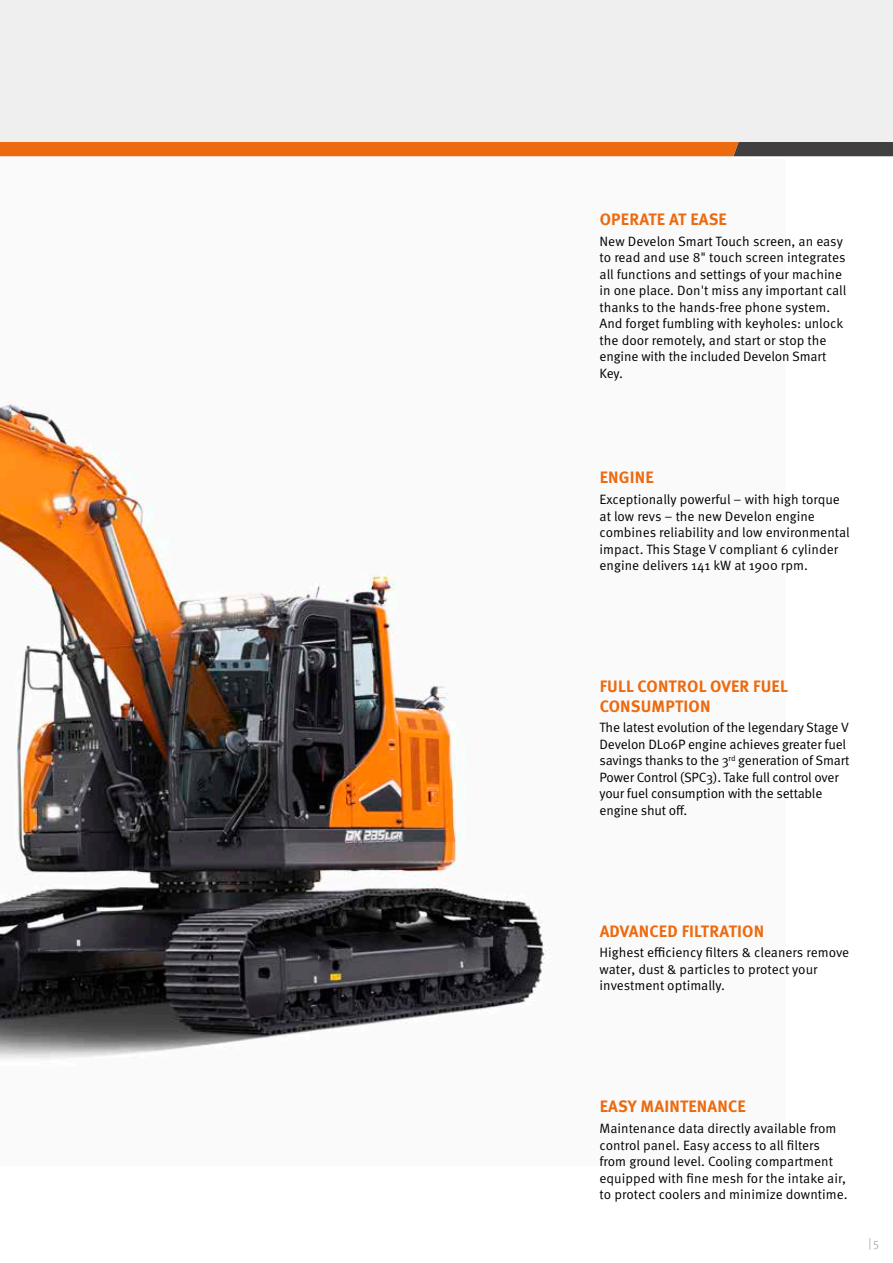
<style>
.page{position:relative;width:893px;height:1263px;background:#fff}
.page>*{position:absolute;margin:0;border:0;box-sizing:border-box;transform-origin:0 0}
.t1{font:700 16.5px/19.5px "Meta Pro";letter-spacing:.01em;color:#ed6a0f}
.t2{font:13.5px/16.5px "Meta Pro Norm";letter-spacing:-.005em;color:#000}
.t3{font:12px "Meta Pro Norm";color:#b2b2b2}
</style>
<div class="page">
<img style="left:0;top:401px;width:550px;height:659px">
<svg style="left:0;top:141px;width:893px;height:15px;background:#d16b26"></svg>
<div style="left:0;top:0;width:893px;height:141px;background:#efefef"></div>
<p class="t1" style="left:600px;top:209px;width:129px">OPERATE AT EASE</p>
<p class="t2" style="left:600px;top:232px;width:248px">New Develon Smart Touch screen, an easy to read and use 8" touch screen integrates all functions and settings of your machine in one place. Don't miss any important call thanks to the hands-free phone system.<br>And forget fumbling with keyholes: unlock the door remotely, and start or stop the engine with the included Develon Smart Key.</p>
<p class="t1" style="left:600px;top:467px;width:56px">ENGINE</p>
<p class="t2" style="left:600px;top:490px;width:252px">Exceptionally powerful – with high torque at low revs – the new Develon engine combines reliability and low environmental impact. This Stage V compliant 6 cylinder engine delivers 141 kW at 1900 rpm.</p>
<p class="t1" style="left:600px;top:675px;width:190px">FULL CONTROL OVER FUEL<br>CONSUMPTION</p>
<p class="t2" style="left:600px;top:718px;width:251px">The latest evolution of the legendary Stage V Develon DL06P engine achieves greater fuel savings thanks to the 3<sup>rd</sup> generation of Smart Power Control (SPC3). Take full control over your fuel consumption with the settable engine shut off.</p>
<p class="t1" style="left:600px;top:920px;width:166px">ADVANCED FILTRATION</p>
<p class="t2" style="left:600px;top:944px;width:251px">Highest efficiency filters &amp; cleaners remove water, dust &amp; particles to protect your investment optimally.</p>
<p class="t1" style="left:600px;top:1096px;width:148px">EASY MAINTENANCE</p>
<p class="t2" style="left:600px;top:1119px;width:250px">Maintenance data directly available from control panel. Easy access to all filters from ground level. Cooling compartment equipped with fine mesh for the intake air, to protect coolers and minimize downtime.</p>
<p class="t3" style="left:868px;top:1233px;width:12px">| 5</p>
</div>
